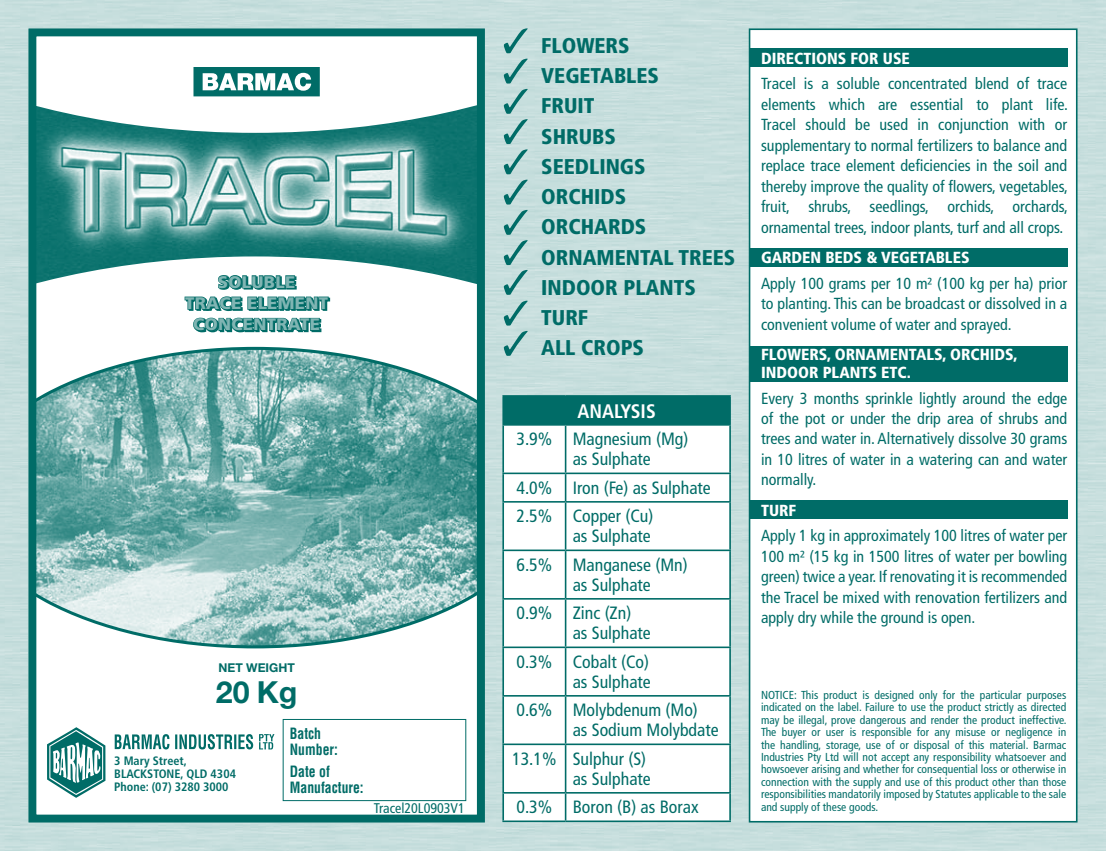
<style>
.page{position:relative;width:1106px;height:851px;background:#fff}
.page>*{position:absolute;margin:0;border:0;box-sizing:border-box;transform-origin:0 0}
.t1{font:700 30.4px "Helvetica Neue";color:#006c67}
.t2{font:900 condensed 21.4px/30.2px "Frutiger";color:#006c67}
.t3{font:700 condensed 19.6px "Frutiger";color:#fff}
.t4{font:condensed 17.8px/28.4px "Frutiger";color:#006c67}
.t5{font:900 16.8px/21.2px "Frutiger";letter-spacing:.02em;color:#80b5b3;text-align:center}
.t6{font:condensed 16px/20.4px "Frutiger";color:#006c67;text-align:justify}
.t7{font:900 condensed 16px "Frutiger";color:#fff}
.t8{font:700 condensed 15.2px/15.2px "Helvetica";color:#006c67;scale:.9 1}
.t9{font:condensed 14px "Frutiger";color:#006c67}
.t10{font:700 condensed 12.2px/13px "Frutiger";color:#006c67}
.t11{font:700 12.2px "Helvetica Neue";color:#006c67}
.t12{font:condensed 11.6px/12.4px "Frutiger";color:#006c67;text-align:justify}
</style>
<div class="page">
<div style="left:0;top:0;width:1106px;height:850px;background:#c7dedd"></div>
<div style="left:28px;top:28px;width:457px;height:794px;background:#fff"></div>
<div style="left:748px;top:28px;width:329px;height:794px;background:#fff;border:2px solid #006c67"></div>
<div style="left:748px;top:49px;width:319px;height:18px;background:#006c67"></div>
<div style="left:748px;top:248px;width:319px;height:19px;background:#006c67"></div>
<div style="left:748px;top:346px;width:319px;height:35px;background:#006c67"></div>
<div style="left:748px;top:500px;width:319px;height:19px;background:#006c67"></div>
<svg style="left:504px;top:28px;width:23px;height:25px"></svg>
<svg style="left:504px;top:59px;width:23px;height:24px"></svg>
<svg style="left:504px;top:89px;width:23px;height:85px;background:#9bc5c3"></svg>
<svg style="left:504px;top:180px;width:23px;height:24px"></svg>
<svg style="left:504px;top:210px;width:23px;height:115px;background:#9bc5c3"></svg>
<svg style="left:504px;top:331px;width:23px;height:25px"></svg>
<div style="left:503px;top:396px;width:227px;height:29px;background:#006c67"></div>
<svg style="left:504px;top:425px;width:225px;height:395px"></svg>
<hr style="left:502px;top:395px;width:63px;height:1px;background:#006c67">
<hr style="left:502px;top:396px;width:2px;height:28px;background:#006c67">
<hr style="left:565px;top:395px;width:166px;height:1px;background:#006c67">
<hr style="left:729px;top:396px;width:2px;height:28px;background:#006c67">
<hr style="left:502px;top:424px;width:63px;height:1px;background:#006c67">
<hr style="left:502px;top:425px;width:2px;height:47px;background:#006c67">
<hr style="left:565px;top:424px;width:166px;height:1px;background:#006c67">
<hr style="left:565px;top:425px;width:1px;height:47px;background:#006c67">
<hr style="left:729px;top:425px;width:2px;height:47px;background:#006c67">
<hr style="left:502px;top:472px;width:63px;height:2px;background:#006c67">
<hr style="left:502px;top:474px;width:2px;height:27px;background:#006c67">
<hr style="left:565px;top:472px;width:166px;height:2px;background:#006c67">
<svg style="left:565px;top:474px;width:1px;height:27px"></svg>
<hr style="left:729px;top:474px;width:2px;height:27px;background:#006c67">
<hr style="left:502px;top:501px;width:63px;height:1px;background:#006c67">
<hr style="left:502px;top:502px;width:2px;height:47px;background:#006c67">
<hr style="left:565px;top:501px;width:166px;height:1px;background:#006c67">
<hr style="left:565px;top:502px;width:1px;height:47px;background:#006c67">
<hr style="left:729px;top:502px;width:2px;height:47px;background:#006c67">
<hr style="left:502px;top:549px;width:63px;height:2px;background:#006c67">
<hr style="left:502px;top:551px;width:2px;height:47px;background:#006c67">
<hr style="left:565px;top:549px;width:166px;height:2px;background:#006c67">
<hr style="left:565px;top:551px;width:1px;height:47px;background:#006c67">
<hr style="left:729px;top:551px;width:2px;height:47px;background:#006c67">
<hr style="left:502px;top:598px;width:63px;height:1px;background:#006c67">
<hr style="left:502px;top:599px;width:2px;height:47px;background:#006c67">
<hr style="left:565px;top:598px;width:166px;height:1px;background:#006c67">
<hr style="left:565px;top:599px;width:1px;height:47px;background:#006c67">
<hr style="left:729px;top:599px;width:2px;height:47px;background:#006c67">
<hr style="left:502px;top:646px;width:63px;height:2px;background:#006c67">
<hr style="left:502px;top:648px;width:2px;height:47px;background:#006c67">
<hr style="left:565px;top:646px;width:166px;height:2px;background:#006c67">
<hr style="left:565px;top:648px;width:1px;height:47px;background:#006c67">
<hr style="left:729px;top:648px;width:2px;height:47px;background:#006c67">
<hr style="left:502px;top:695px;width:63px;height:1px;background:#006c67">
<hr style="left:502px;top:696px;width:2px;height:47px;background:#006c67">
<hr style="left:565px;top:695px;width:166px;height:1px;background:#006c67">
<hr style="left:565px;top:696px;width:1px;height:47px;background:#006c67">
<hr style="left:729px;top:696px;width:2px;height:47px;background:#006c67">
<hr style="left:502px;top:743px;width:63px;height:2px;background:#006c67">
<hr style="left:502px;top:745px;width:2px;height:46px;background:#006c67">
<hr style="left:565px;top:743px;width:166px;height:2px;background:#006c67">
<hr style="left:565px;top:745px;width:1px;height:46px;background:#006c67">
<hr style="left:729px;top:745px;width:2px;height:46px;background:#006c67">
<hr style="left:502px;top:791px;width:63px;height:2px;background:#006c67">
<hr style="left:502px;top:793px;width:2px;height:27px;background:#006c67">
<hr style="left:565px;top:791px;width:166px;height:2px;background:#006c67">
<svg style="left:565px;top:793px;width:1px;height:27px"></svg>
<hr style="left:729px;top:793px;width:2px;height:27px;background:#006c67">
<hr style="left:502px;top:820px;width:63px;height:2px;background:#006c67">
<hr style="left:565px;top:820px;width:166px;height:2px;background:#006c67">
<img style="left:37px;top:133px;width:439px;height:123px">
<svg style="left:37px;top:256px;width:439px;height:505px"></svg>
<div style="left:194px;top:68px;width:125px;height:27px;background:#006c67"></div>
<div style="left:193px;top:67px;width:127px;height:29px;border:2px solid #006c67"></div>
<svg style="left:37px;top:71px;width:439px;height:62px"></svg>
<svg style="left:37px;top:345px;width:439px;height:304px;background:#8dbdbb"></svg>
<svg style="left:115px;top:734px;width:138px;height:15px"></svg>
<svg style="left:46px;top:726px;width:61px;height:72px"></svg>
<svg style="left:259px;top:734px;width:15px;height:15px"></svg>
<div style="left:283px;top:719px;width:183px;height:81px;border:1px solid #006c67"></div>
<svg style="left:184px;top:274px;width:147px;height:60px"></svg>
<svg style="left:214px;top:647px;width:84px;height:64px"></svg>
<div style="left:28px;top:28px;width:457px;height:794px;border:8px solid #006c67"></div>
<p class="t5" style="left:185px;top:271px;width:144px">SOLUBLE<br>TRACE ELEMENT<br>CONCENTRATE</p>
<p class="t11" style="left:218px;top:660px;width:78px">NET WEIGHT</p>
<h1 class="t1" style="left:216px;top:673px;width:83px">20 Kg</h1>
<p class="t10" style="left:114px;top:754px;width:123px">3 Mary Street,<br>BLACKSTONE, QLD 4304<br>Phone: (07) 3280 3000</p>
<p class="t8" style="left:290px;top:726px;width:55px">Batch<br>Number:</p>
<p class="t8" style="left:290px;top:764px;width:83px">Date of<br>Manufacture:</p>
<p class="t9" style="left:374px;top:799px;width:92px">Tracel20L0903V1</p>
<h2 class="t2" style="left:541px;top:30px;width:196px">FLOWERS<br>VEGETABLES<br>FRUIT<br>SHRUBS<br>SEEDLINGS<br>ORCHIDS<br>ORCHARDS<br>ORNAMENTAL TREES<br>INDOOR PLANTS<br>TURF<br>ALL CROPS</h2>
<p class="t3" style="left:577px;top:399px;width:80px">ANALYSIS</p>
<p class="t4" style="left:572px;top:429px;width:117px;line-height:20px;text-indent:-56px">3.9% Magnesium (Mg) as Sulphate</p>
<p class="t4" style="left:516px;top:473px;width:196px">4.0% Iron (Fe) as Sulphate<br>2.5% Copper (Cu)</p>
<p class="t4" style="left:516px;top:522px;width:173px;text-indent:56px">as Sulphate<br>6.5% Manganese (Mn)</p>
<p class="t4" style="left:516px;top:570px;width:136px;text-indent:56px">as Sulphate<br>0.9% Zinc (Zn)</p>
<p class="t4" style="left:516px;top:619px;width:136px;text-align:right">as Sulphate<br>0.3% Cobalt (Co)</p>
<p class="t4" style="left:516px;top:667px;width:183px;text-align:center">as Sulphate<br>0.6% Molybdenum (Mo)</p>
<p class="t4" style="left:512px;top:715px;width:208px;text-indent:60px">as Sodium Molybdate<br>13.1% Sulphur (S)</p>
<p class="t4" style="left:516px;top:764px;width:184px;text-align:center">as Sulphate<br>0.3% Boron (B) as Borax</p>
<p class="t7" style="left:761px;top:49px;width:10px">DIRECTIONS</p>
<p class="t7" style="left:850px;top:49px;width:10px">FOR</p>
<p class="t7" style="left:883px;top:49px;width:10px">USE</p>
<p class="t6" style="left:761px;top:74px;width:308px">Tracel is a soluble concentrated blend of trace elements which are essential to plant life.<br>Tracel should be used in conjunction with or supplementary to normal fertilizers to balance and replace trace element deficiencies in the soil and thereby improve the quality of flowers, vegetables, fruit, shrubs, seedlings, orchids, orchards, ornamental trees, indoor plants, turf and all crops.</p>
<p class="t7" style="left:761px;top:248px;width:11px">GARDEN</p>
<p class="t7" style="left:825px;top:248px;width:10px">BEDS</p>
<p class="t7" style="left:866px;top:248px;width:25px">&amp; VEGETABLES</p>
<p class="t6" style="left:761px;top:273px;width:308px">Apply 100 grams per 10 m² (100 kg per ha) prior to planting. This can be broadcast or dissolved in a convenient volume of water and sprayed.</p>
<p class="t7" style="left:761px;top:345px;width:11px">FLOWERS</p>
<p class="t7" style="left:827px;top:345px;width:19px">, ORNAMENTALS</p>
<p class="t7" style="left:942px;top:345px;width:18px">, ORCHIDS</p>
<p class="t7" style="left:1013px;top:345px;width:6px">,</p>
<p class="t7" style="left:761px;top:363px;width:11px">INDOOR</p>
<p class="t7" style="left:822px;top:363px;width:10px">PLANTS</p>
<p class="t7" style="left:881px;top:363px;width:31px">ETC .</p>
<p class="t6" style="left:761px;top:388px;width:308px">Every 3 months sprinkle lightly around the edge of the pot or under the drip area of shrubs and trees and water in. Alternatively dissolve 30 grams in 10 litres of water in a watering can and water normally.</p>
<p class="t7" style="left:761px;top:500px;width:10px">TURF</p>
<p class="t6" style="left:761px;top:525px;width:308px">Apply 1 kg in approximately 100 litres of water per 100 m² (15 kg in 1500 litres of water per bowling green) twice a year. If renovating it is recommended the Tracel be mixed with renovation fertilizers and apply dry while the ground is open.</p>
<p class="t12" style="left:761px;top:688px;width:307px">NOTICE: This product is designed only for the particular purposes indicated on the label. Failure to use the product strictly as directed may be illegal, prove dangerous and render the product ineffective.<br>The buyer or user is responsible for any misuse or negligence in the handling, storage, use of or disposal of this material. Barmac Industries Pty Ltd will not accept any responsibility whatsoever and howsoever arising and whether for consequential loss or otherwise in connection with the supply and use of this product other than those responsibilities mandatorily imposed by Statutes applicable to the sale and supply of these goods.</p>
</div>
